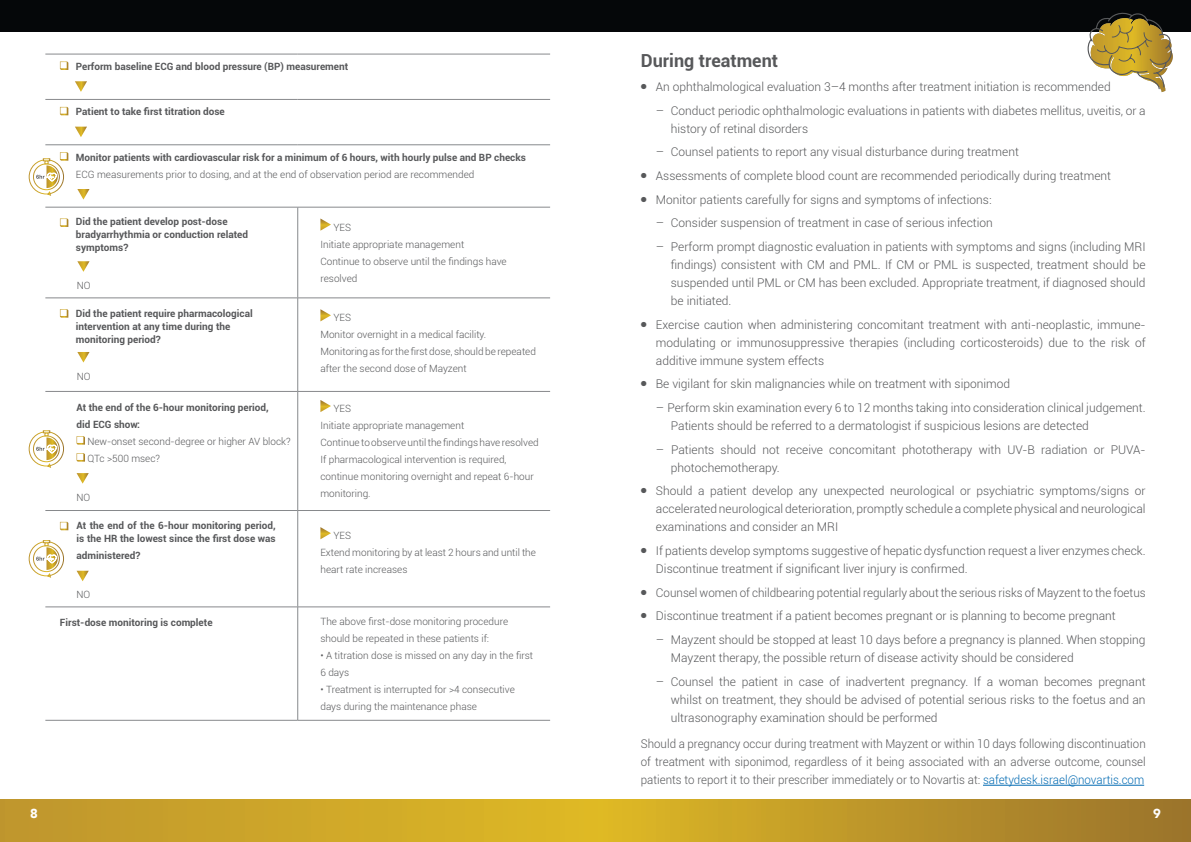
<style>
.page{position:relative;width:1191px;height:842px;background:#fff}
.page>*{position:absolute;margin:0;border:0;box-sizing:border-box;transform-origin:0 0}
.t1{font:700 18px "Roboto";color:#57585a}
.t2{font:900 13px "Avenir";color:#fff}
.t3{font:300 12px/18px "Roboto";color:#57585a}
.t4{font:300 12px/18px "Roboto";color:#57585a;text-align:justify;scale:.96 1}
.t5{font:300 10px/17px "Roboto";color:#57585a}
.t6{font:700 10px/13px "Roboto";color:#57585a}
.s1{color:#006ab2}
</style>
<div class="page">
<svg style="left:0;top:799px;width:1191px;height:43px;background:#c49d29"></svg>
<div style="left:0;top:0;width:1191px;height:32px;background:#050709"></div>
<svg style="left:1087px;top:12px;width:86px;height:80px"></svg>
<hr style="left:983px;top:785px;width:161px;height:1px;background:#006ab2">
<hr style="left:45px;top:54px;width:253px;height:1px;background:#87898c">
<hr style="left:298px;top:54px;width:252px;height:1px;background:#87898c">
<hr style="left:45px;top:99px;width:253px;height:1px;background:#87898c">
<hr style="left:298px;top:99px;width:252px;height:1px;background:#87898c">
<hr style="left:45px;top:145px;width:253px;height:1px;background:#87898c">
<hr style="left:298px;top:145px;width:252px;height:1px;background:#87898c">
<hr style="left:45px;top:207px;width:253px;height:1px;background:#87898c">
<hr style="left:298px;top:207px;width:252px;height:1px;background:#87898c">
<hr style="left:45px;top:298px;width:253px;height:1px;background:#87898c">
<hr style="left:298px;top:298px;width:252px;height:1px;background:#87898c">
<hr style="left:45px;top:391px;width:253px;height:1px;background:#87898c">
<hr style="left:298px;top:391px;width:252px;height:1px;background:#87898c">
<hr style="left:45px;top:510px;width:253px;height:1px;background:#87898c">
<hr style="left:298px;top:510px;width:252px;height:1px;background:#87898c">
<hr style="left:45px;top:607px;width:253px;height:1px;background:#87898c">
<hr style="left:298px;top:607px;width:252px;height:1px;background:#87898c">
<hr style="left:45px;top:720px;width:253px;height:1px;background:#87898c">
<hr style="left:298px;top:720px;width:252px;height:1px;background:#87898c">
<hr style="left:297px;top:207px;width:1px;height:91px;background:#87898c">
<hr style="left:297px;top:298px;width:1px;height:93px;background:#87898c">
<hr style="left:297px;top:392px;width:1px;height:118px;background:#87898c">
<hr style="left:297px;top:511px;width:1px;height:96px;background:#87898c">
<hr style="left:297px;top:607px;width:1px;height:113px;background:#87898c">
<svg style="left:60px;top:62px;width:8px;height:8px"></svg>
<svg style="left:75px;top:81px;width:12px;height:11px"></svg>
<svg style="left:60px;top:107px;width:8px;height:8px"></svg>
<svg style="left:75px;top:127px;width:12px;height:10px"></svg>
<svg style="left:77px;top:189px;width:13px;height:11px"></svg>
<svg style="left:60px;top:218px;width:8px;height:9px"></svg>
<svg style="left:77px;top:261px;width:13px;height:11px"></svg>
<svg style="left:320px;top:218px;width:11px;height:13px"></svg>
<svg style="left:60px;top:309px;width:8px;height:9px"></svg>
<svg style="left:77px;top:352px;width:13px;height:10px"></svg>
<svg style="left:320px;top:309px;width:11px;height:12px"></svg>
<svg style="left:320px;top:400px;width:11px;height:12px"></svg>
<svg style="left:60px;top:522px;width:8px;height:8px"></svg>
<svg style="left:320px;top:527px;width:11px;height:12px"></svg>
<div style="left:29px;top:160px;width:35px;height:34px;border:1px solid #fff;border-radius:50%"></div>
<div style="left:33px;top:163px;width:27px;height:27px;border:1px solid #fff;border-radius:50%"></div>
<svg style="left:36px;top:152px;width:32px;height:44px"></svg>
<div style="left:29px;top:431px;width:35px;height:35px;border:1px solid #fff;border-radius:50%"></div>
<div style="left:33px;top:435px;width:27px;height:27px;border:1px solid #fff;border-radius:50%"></div>
<svg style="left:36px;top:430px;width:22px;height:38px"></svg>
<div style="left:29px;top:541px;width:35px;height:35px;border:1px solid #fff;border-radius:50%"></div>
<div style="left:33px;top:545px;width:27px;height:27px;border:1px solid #fff;border-radius:50%"></div>
<svg style="left:36px;top:540px;width:22px;height:38px"></svg>
<svg style="left:77px;top:436px;width:8px;height:9px"></svg>
<svg style="left:77px;top:453px;width:8px;height:9px"></svg>
<svg style="left:77px;top:473px;width:12px;height:11px"></svg>
<svg style="left:77px;top:571px;width:12px;height:10px"></svg>
<p class="t6" style="left:76px;top:60px;width:274px">Perform baseline ECG and blood pressure (BP) measurement</p>
<p class="t6" style="left:76px;top:105px;width:150px">Patient to take first titration dose</p>
<p class="t6" style="left:76px;top:150px;width:451px">Monitor patients with cardiovascular risk for a minimum of 6 hours, with hourly pulse and BP checks</p>
<p class="t5" style="left:76px;top:165px;width:400px">ECG measurements prior to dosing, and at the end of observation period are recommended</p>
<p class="t6" style="left:76px;top:214px;width:174px">Did the patient develop post-dose bradyarrhythmia or conduction related symptoms?</p>
<p class="t5" style="left:77px;top:277px;width:15px">NO</p>
<p class="t6" style="left:76px;top:306px;width:178px">Did the patient require pharmacological intervention at any time during the monitoring period?</p>
<p class="t5" style="left:77px;top:367px;width:15px">NO</p>
<p class="t6" style="left:77px;top:398px;width:194px;line-height:17px">At the end of the 6-hour monitoring period, did ECG show:</p>
<p class="t5" style="left:87px;top:432px;width:205px">New-onset second-degree or higher AV block?<br>QTc &gt;500 msec?</p>
<p class="t5" style="left:77px;top:488px;width:15px">NO</p>
<p class="t6" style="left:77px;top:519px;width:201px">At the end of the 6-hour monitoring period, is the HR the lowest since the first dose was</p>
<p class="t6" style="left:77px;top:549px;width:65px">administered?</p>
<p class="t5" style="left:77px;top:586px;width:15px">NO</p>
<p class="t5" style="left:320px;top:218px;width:188px;text-indent:13px">YES<br>Initiate appropriate management<br>Continue to observe until the findings have resolved</p>
<p class="t5" style="left:320px;top:309px;width:217px;text-indent:13px">YES<br>Monitor overnight in a medical facility.<br>Monitoring as for the first dose, should be repeated after the second dose of Mayzent</p>
<p class="t5" style="left:320px;top:400px;width:220px;text-indent:13px">YES<br>Initiate appropriate management<br>Continue to observe until the findings have resolved If pharmacological intervention is required, continue monitoring overnight and repeat 6-hour monitoring.</p>
<p class="t5" style="left:320px;top:527px;width:217px;text-indent:13px">YES<br>Extend monitoring by at least 2 hours and until the heart rate increases</p>
<p class="t6" style="left:60px;top:615px;width:154px">First-dose monitoring is complete</p>
<p class="t5" style="left:320px;top:612px;width:189px">The above first-dose monitoring procedure should be repeated in these patients if:</p>
<p class="t5" style="left:320px;top:646px;width:214px">• A titration dose is missed on any day in the first<br>6 days</p>
<p class="t5" style="left:320px;top:680px;width:196px">• Treatment is interrupted for &gt;4 consecutive days during the maintenance phase</p>
<h1 class="t1" style="left:641px;top:48px;width:139px">During treatment</h1>
<p class="t3" style="left:641px;top:77px;width:471px"><sup>●</sup> An ophthalmological evaluation 3–4 months after treatment initiation is recommended</p>
<p class="t3" style="left:671px;top:101px;width:476px;text-indent:-15px">– Conduct periodic ophthalmologic evaluations in patients with diabetes mellitus, uveitis, or a history of retinal disorders</p>
<p class="t3" style="left:656px;top:143px;width:364px">– Counsel patients to report any visual disturbance during treatment</p>
<p class="t3" style="left:641px;top:166px;width:472px"><sup>●</sup> Assessments of complete blood count are recommended periodically during treatment</p>
<p class="t3" style="left:641px;top:190px;width:352px"><sup>●</sup> Monitor patients carefully for signs and symptoms of infections:</p>
<p class="t3" style="left:656px;top:214px;width:338px">– Consider suspension of treatment in case of serious infection</p>
<p class="t3" style="left:671px;top:237px;width:476px;text-align:justify;text-indent:-15px">– Perform prompt diagnostic evaluation in patients with symptoms and signs (including MRI findings) consistent with CM and PML. If CM or PML is suspected, treatment should be suspended until PML or CM has been excluded. Appropriate treatment, if diagnosed should be initiated.</p>
<p class="t3" style="left:656px;top:315px;width:491px;text-align:justify;text-indent:-15px"><sup>●</sup> Exercise caution when administering concomitant treatment with anti-neoplastic, immune&shy;modulating or immunosuppressive therapies (including corticosteroids) due to the risk of additive immune system effects</p>
<p class="t3" style="left:641px;top:375px;width:371px"><sup>●</sup> Be vigilant for skin malignancies while on treatment with siponimod</p>
<p class="t3" style="left:671px;top:398px;width:476px;text-indent:-15px">– Perform skin examination every 6 to 12 months taking into consideration clinical judgement.<br>Patients should be referred to a dermatologist if suspicious lesions are detected</p>
<p class="t3" style="left:671px;top:440px;width:476px;text-indent:-15px">– Patients should not receive concomitant phototherapy with UV-B radiation or PUVA&shy;photochemotherapy.</p>
<p class="t3" style="left:656px;top:482px;width:491px;text-align:justify;text-indent:-15px"><sup>●</sup> Should a patient develop any unexpected neurological or psychiatric symptoms/signs or accelerated neurological deterioration, promptly schedule a complete physical and neurological examinations and consider an MRI</p>
<p class="t3" style="left:656px;top:541px;width:491px;text-indent:-15px"><sup>●</sup> If patients develop symptoms suggestive of hepatic dysfunction request a liver enzymes check.<br>Discontinue treatment if significant liver injury is confirmed.</p>
<p class="t3" style="left:641px;top:583px;width:506px"><sup>●</sup> Counsel women of childbearing potential regularly about the serious risks of Mayzent to the foetus</p>
<p class="t3" style="left:641px;top:607px;width:476px"><sup>●</sup> Discontinue treatment if a patient becomes pregnant or is planning to become pregnant</p>
<p class="t3" style="left:671px;top:630px;width:476px;text-indent:-15px">– Mayzent should be stopped at least 10 days before a pregnancy is planned. When stopping<br>Mayzent therapy, the possible return of disease activity should be considered</p>
<p class="t3" style="left:671px;top:672px;width:476px;text-align:justify;text-indent:-15px">– Counsel the patient in case of inadvertent pregnancy. If a woman becomes pregnant whilst on treatment, they should be advised of potential serious risks to the foetus and an ultrasonography examination should be performed</p>
<p class="t4" style="left:641px;top:735px;width:527px">Should a pregnancy occur during treatment with Mayzent or within 10 days following discontinuation of treatment with siponimod, regardless of it being associated with an adverse outcome, counsel patients to report it to their prescriber immediately or to Novartis at: <span class="s1">safetydesk.israel@novartis.com</span></p>
<p class="t2" style="left:30px;top:802px;width:9px">8</p>
<p class="t2" style="left:1153px;top:802px;width:9px">9</p>
</div>
